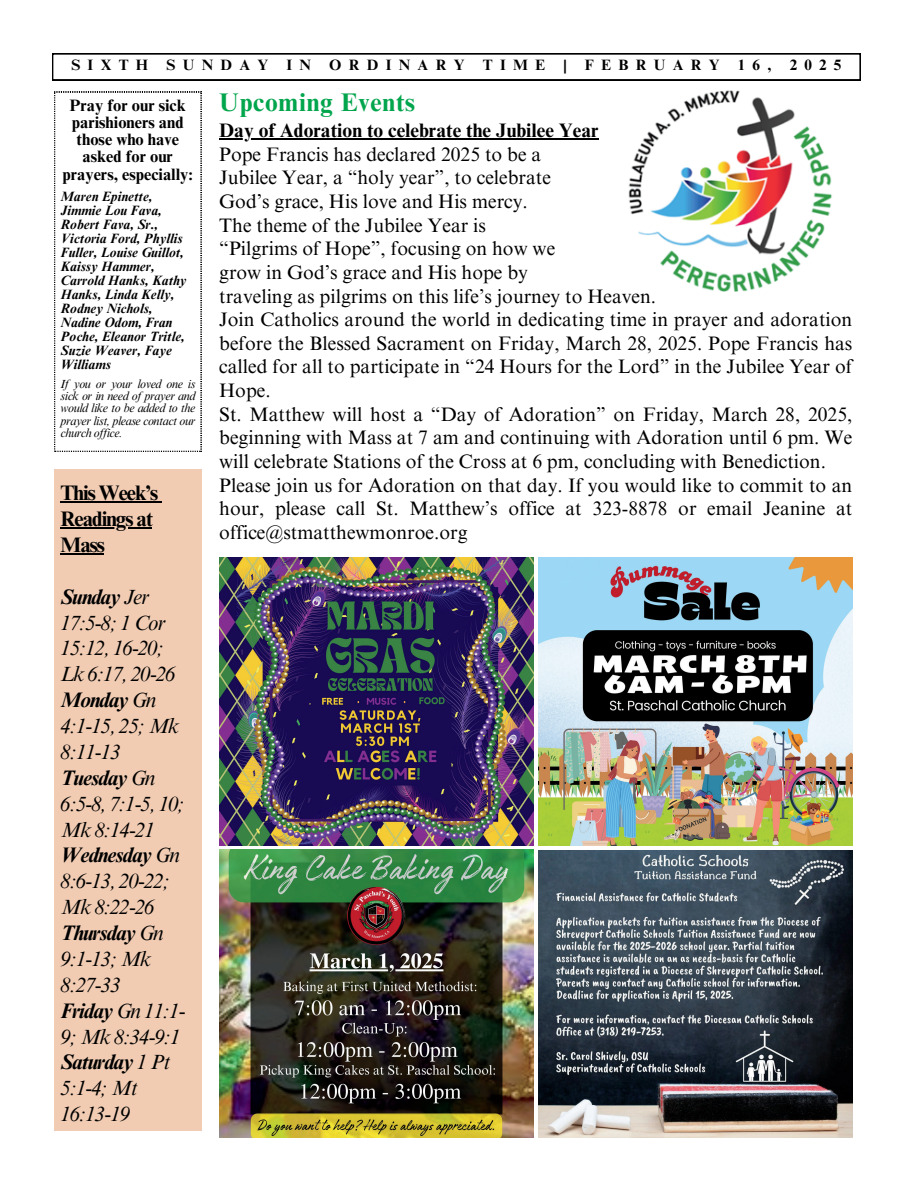
<style>
.page{position:relative;width:918px;height:1188px;background:#fff}
.page>*{position:absolute;margin:0;border:0;box-sizing:border-box;transform-origin:0 0}
.t1{font:700 25.5px "Times NRMT Pro";letter-spacing:.03em;color:#00a54c}
.t2{font:italic 21px/25.8px "Times NRMT Pro";letter-spacing:-.05em;color:#000}
.t3{font:700 21px/25.8px "Times NRMT Pro";letter-spacing:-.05em;color:#000}
.t4{font:italic 700 21px "Times NRMT Pro";letter-spacing:-.05em;color:#000}
.t5{font:19.5px/23.7px "Times NRMT Pro";color:#000}
.t6{font:700 16.5px/17.1px "Times NRMT Pro";color:#000;text-align:center}
.t7{font:700 15px "Times NRMT Pro";letter-spacing:.485em;color:#000}
.t8{font:italic 700 13.5px/14px "Times NRMT Pro";color:#000}
.t9{font:italic 12px/12.5px "Times NRMT Pro";letter-spacing:-.035em;color:#000;text-align:justify}
.s1{font-weight:700}
.s2{font-weight:400}
</style>
<div class="page">
<svg style="left:54px;top:92px;width:147px;height:360px"></svg>
<div style="left:54px;top:470px;width:147px;height:661px;background:#f1ccb3"></div>
<hr style="left:219px;top:138px;width:380px;height:1px;background:#000">
<img style="left:608px;top:80px;width:251px;height:212px">
<svg style="left:52px;top:54px;width:809px;height:26px"></svg>
<img style="left:219px;top:850px;width:314px;height:288px">
<img style="left:219px;top:557px;width:314px;height:288px">
<img style="left:538px;top:557px;width:314px;height:288px">
<hr style="left:61px;top:501px;width:96px;height:1px;background:#000">
<hr style="left:61px;top:527px;width:91px;height:1px;background:#000">
<hr style="left:61px;top:553px;width:43px;height:1px;background:#000">
<img style="left:538px;top:850px;width:314px;height:287px">
<h5 class="t7" style="left:71px;top:60px;width:772px">SIXTH SUNDAY IN ORDINARY TIME | FEBRUARY 16, 2025</h5>
<h6 class="t6" style="left:63px;top:99px;width:132px">Pray for our sick parishioners and those who have asked for our prayers, especially:</h6>
<p class="t8" style="left:61px;top:191px;width:128px">Maren Epinette,<br>Jimmie Lou Fava,<br>Robert Fava, Sr.,<br>Victoria Ford, Phyllis<br>Fuller, Louise Guillot,<br>Kaissy Hammer,<br>Carrold Hanks, Kathy<br>Hanks, Linda Kelly,<br>Rodney Nichols,<br>Nadine Odom, Fran<br>Poche, Eleanor Tritle,<br>Suzie Weaver, Faye<br>Williams</p>
<h2 class="t9" style="left:61px;top:379px;width:136px">If you or your loved one is sick or in need of prayer and would like to be added to the prayer list, please contact our church of ice.</h2>
<h3 class="t1" style="left:219px;top:93px;width:197px">Upcoming Events</h3>
<h4 class="t5" style="left:219px;top:121px;width:635px"><span class="s1">Day of Adoration to celebrate the Jubilee Year<br></span>Pope Francis has declared 2025 to be a<br>Jubilee Year, a “holy year”, to celebrate<br>God’s grace, His love and His mercy.<br>The theme of the Jubilee Year is<br>“Pilgrims of Hope”, focusing on how we<br>grow in God’s grace and His hope by<br>traveling as pilgrims on this life’s journey to Heaven.<br>Join Catholics around the world in dedicating time in prayer and adoration before the Blessed Sacrament on Friday, March 28, 2025. Pope Francis has called for all to participate in “24 Hours for the Lord” in the Jubilee Year of Hope.<br>St. Matthew will host a “Day of Adoration” on Friday, March 28, 2025, beginning with Mass at 7 am and continuing with Adoration until 6 pm. We will celebrate Stations of the Cross at 6 pm, concluding with Benediction.<br>Please join us for Adoration on that day. If you would like to commit to an hour, please call St. Matthew’s office at 323-8878 or email Jeanine at office@stmatthewmonroe.org</h4>
<h3 class="t3" style="left:61px;top:483px;width:99px">This Week’s</h3>
<p class="t3" style="left:61px;top:509px;width:94px">Readings at<br>Mass</p>
<p class="t4" style="left:61px;top:589px;width:90px">Sunday <span class="s2">Jer</span></p>
<h1 class="t2" style="left:61px;top:612px;width:127px">17:5-8; 1 Cor<br>15:12, 16-20;<br>Lk 6:17, 20-26<br><span class="s1">Monday</span> Gn<br>4:1-15, 25; Mk<br>8:11-13<br><span class="s1">Tuesday</span> Gn<br>6:5-8, 7:1-5, 10;<br>Mk 8:14-21<br><span class="s1">Wednesday</span> Gn<br>8:6-13, 20-22;<br>Mk 8:22-26<br><span class="s1">Thursday</span> Gn<br>9:1-13; Mk<br>8:27-33<br><span class="s1">Friday</span> Gn 11:1-<br>9; Mk 8:34-9:1<br><span class="s1">Saturday</span> 1 Pt<br>5:1-4; Mt<br>16:13-19</h1>
</div>
